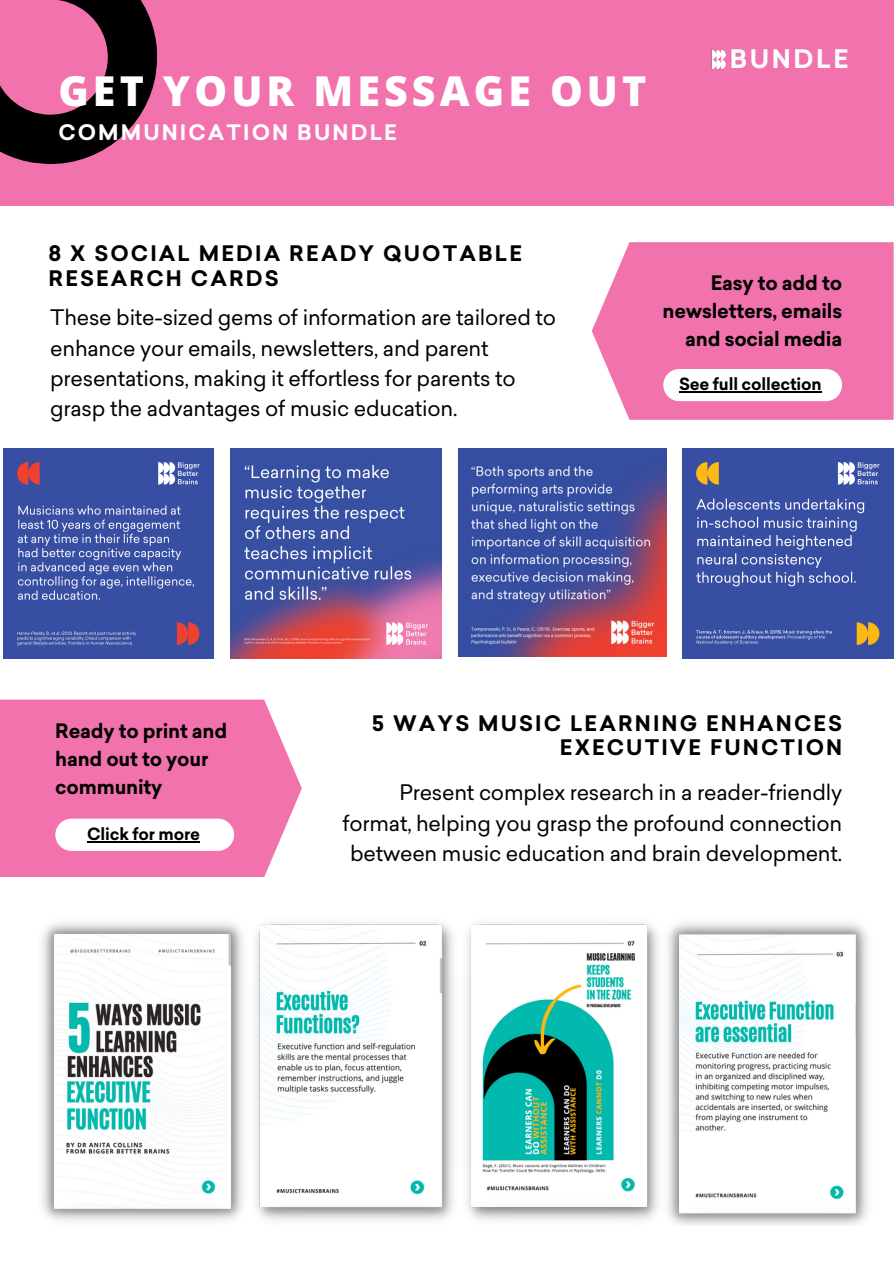
<style>
.page{position:relative;width:894px;height:1264px;background:#fff}
.page>*{position:absolute;margin:0;border:0;box-sizing:border-box;transform-origin:0 0}
.t1{font:800 41.1px "Open Sans";letter-spacing:.1em;color:#fff}
.t2{font:700 25.05px "Sailec";letter-spacing:.1em;color:#fff}
.t3{font:21px/30.3px "Sailec";letter-spacing:-.01em;color:#000}
.t4{font:700 21px/24.8px "Sailec";letter-spacing:.1em;color:#000}
.t5{font:700 21px "Sailec";letter-spacing:.1em;color:#fff}
.t6{font:700 19.5px/28.2px "Sailec";letter-spacing:-.01em;color:#000;text-align:right}
.t7{font:700 16.5px "Sailec";letter-spacing:-.01em;color:#000}
</style>
<div class="page">
<div style="left:0;top:0;width:893px;height:205px;background:#f172ac"></div>
<svg style="left:0;top:0;width:157px;height:164px"></svg>
<svg style="left:592px;top:242px;width:301px;height:178px;background:#f27cb2"></svg>
<svg style="left:0;top:699px;width:302px;height:178px;background:#f27cb2"></svg>
<div style="left:663px;top:369px;width:178px;height:32px;background:#fff;border-radius:16px"></div>
<hr style="left:679px;top:391px;width:142px;height:1px;background:#000">
<div style="left:55px;top:818px;width:179px;height:32px;background:#fff;border-radius:16px"></div>
<hr style="left:87px;top:841px;width:113px;height:1px;background:#000">
<img style="left:42px;top:922px;width:201px;height:299px">
<img style="left:667px;top:922px;width:201px;height:302px">
<img style="left:467px;top:923px;width:192px;height:298px">
<img style="left:255px;top:923px;width:199px;height:298px">
<img style="left:3px;top:448px;width:211px;height:210px">
<img style="left:682px;top:448px;width:210px;height:210px">
<img style="left:458px;top:448px;width:208px;height:208px">
<img style="left:231px;top:448px;width:210px;height:210px">
<img style="left:711px;top:50px;width:15px;height:20px">
<h1 class="t1" style="left:58px;top:62px;width:589px">GET YOUR MESSAGE OUT</h1>
<p class="t5" style="left:58px;top:120px;width:340px">COMMUNICATION BUNDLE</p>
<p class="t2" style="left:729px;top:44px;width:120px">BUNDLE</p>
<p class="t4" style="left:48px;top:242px;width:475px">8 X SOCIAL MEDIA READY QUOTABLE<br>RESEARCH CARDS</p>
<p class="t3" style="left:50px;top:303px;width:507px">These bite-sized gems of information are tailored to enhance your emails, newsletters, and parent presentations, making it effortless for parents to grasp the advantages of music education.</p>
<p class="t6" style="left:662px;top:269px;width:181px">Easy to add to newsletters, emails and social media</p>
<p class="t7" style="left:679px;top:374px;width:144px">See full collection</p>
<p class="t6" style="left:55px;top:717px;width:173px;text-align:left">Ready to print and hand out to your community</p>
<p class="t7" style="left:87px;top:824px;width:114px">Click for more</p>
<p class="t4" style="left:372px;top:711px;width:471px;text-align:right">5 WAYS MUSIC LEARNING ENHANCES<br>EXECUTIVE FUNCTION</p>
<p class="t3" style="left:342px;top:778px;width:501px;text-align:right">Present complex research in a reader-friendly format, helping you grasp the profound connection between music education and brain development.</p>
</div>
